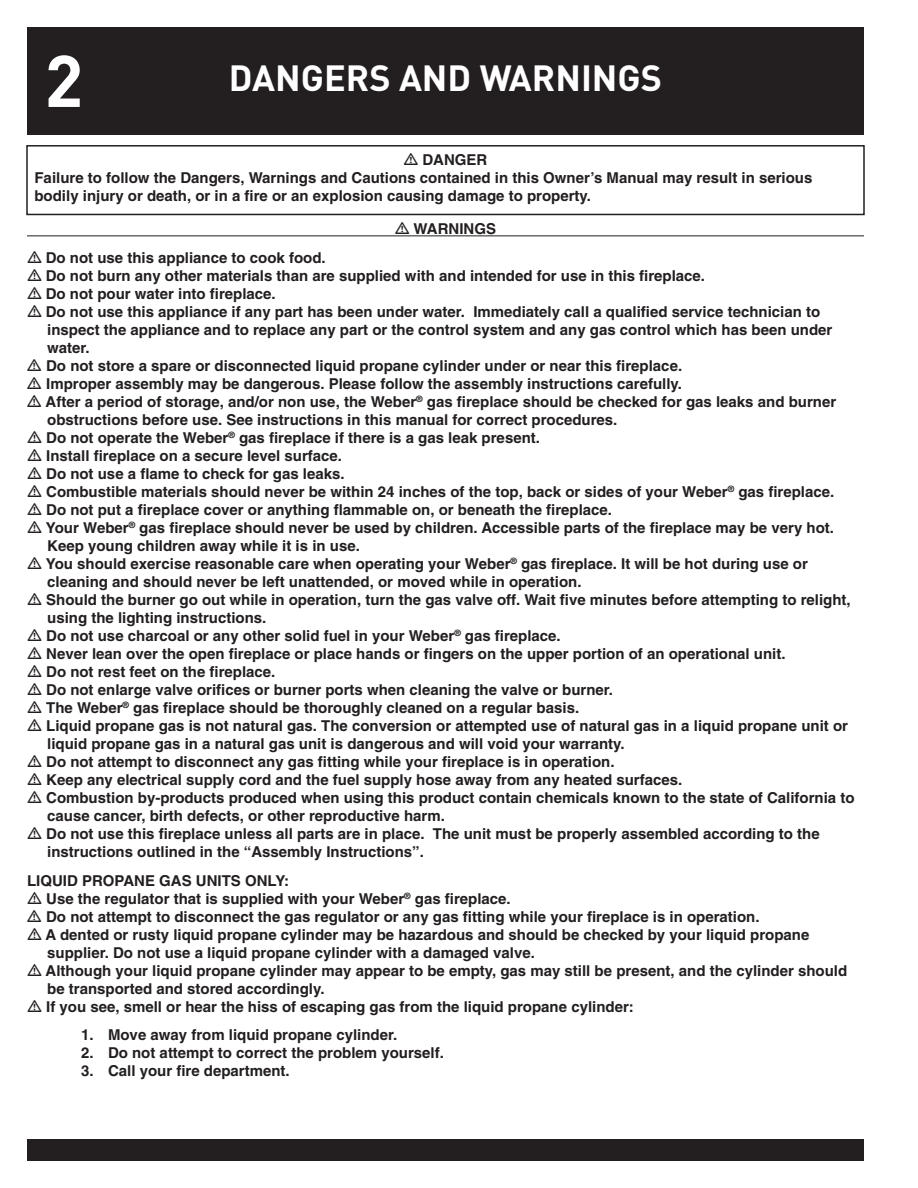
<style>
.page{position:relative;width:918px;height:1188px;background:#fff}
.page>*{position:absolute;margin:0;border:0;box-sizing:border-box;transform-origin:0 0}
.t1{font:72px "DI Nkerned";color:#fff}
.t2{font:36px "DI Nkerned";color:#fff}
.t3{font:700 15px/18px "Helvetica";color:#231f20}
</style>
<div class="page">
<div style="left:27px;top:27px;width:837px;height:108px;background:#231f20"></div>
<div style="left:27px;top:1139px;width:837px;height:22px;background:#231f20"></div>
<div style="left:26px;top:145px;width:839px;height:70px;border:2px solid #231f20"></div>
<hr style="left:27px;top:235px;width:837px;height:1px;background:#231f20">
<h1 class="t1" style="left:44px;top:56px;width:41px">2</h1>
<h2 class="t2" style="left:229px;top:65px;width:435px">DANGERS AND WARNINGS</h2>
<p class="t3" style="left:34px;top:152px;width:779px;text-indent:388px">DANGER<br>Failure to follow the Dangers, Warnings and Cautions contained in this Owner’s Manual may result in serious bodily injury or death, or in a fire or an explosion causing damage to property.</p>
<p class="t3" style="left:414px;top:221px;width:84px">WARNINGS</p>
<p class="t3" style="left:46px;top:250px;width:811px">Do not use this appliance to cook food.<br>Do not burn any other materials than are supplied with and intended for use in this fireplace.<br>Do not pour water into fireplace.<br>Do not use this appliance if any part has been under water. Immediately call a qualified service technician to inspect the appliance and to replace any part or the control system and any gas control which has been under water.<br>Do not store a spare or disconnected liquid propane cylinder under or near this fireplace.<br>Improper assembly may be dangerous. Please follow the assembly instructions carefully.<br>After a period of storage, and/or non use, the Weber<sup>®</sup> gas fireplace should be checked for gas leaks and burner obstructions before use. See instructions in this manual for correct procedures.<br>Do not operate the Weber<sup>®</sup> gas fireplace if there is a gas leak present.<br>Install fireplace on a secure level surface.<br>Do not use a flame to check for gas leaks.<br>Combustible materials should never be within 24 inches of the top, back or sides of your Weber<sup>®</sup> gas fireplace.<br>Do not put a fireplace cover or anything flammable on, or beneath the fireplace.<br>Your Weber<sup>®</sup> gas fireplace should never be used by children. Accessible parts of the fireplace may be very hot.<br>Keep young children away while it is in use.<br>You should exercise reasonable care when operating your Weber<sup>®</sup> gas fireplace. It will be hot during use or cleaning and should never be left unattended, or moved while in operation.<br>Should the burner go out while in operation, turn the gas valve off. Wait five minutes before attempting to relight, using the lighting instructions.<br>Do not use charcoal or any other solid fuel in your Weber<sup>®</sup> gas fireplace.<br>Never lean over the open fireplace or place hands or fingers on the upper portion of an operational unit.<br>Do not rest feet on the fireplace.<br>Do not enlarge valve orifices or burner ports when cleaning the valve or burner.<br>The Weber<sup>®</sup> gas fireplace should be thoroughly cleaned on a regular basis.<br>Liquid propane gas is not natural gas. The conversion or attempted use of natural gas in a liquid propane unit or liquid propane gas in a natural gas unit is dangerous and will void your warranty.<br>Do not attempt to disconnect any gas fitting while your fireplace is in operation.<br>Keep any electrical supply cord and the fuel supply hose away from any heated surfaces.<br>Combustion by-products produced when using this product contain chemicals known to the state of California to cause cancer, birth defects, or other reproductive harm.<br>Do not use this fireplace unless all parts are in place. The unit must be properly assembled according to the instructions outlined in the “Assembly Instructions”.</p>
<p class="t3" style="left:46px;top:873px;width:803px;text-indent:-19px">LIQUID PROPANE GAS UNITS ONLY:<br>Use the regulator that is supplied with your Weber<sup>®</sup> gas fireplace.<br>Do not attempt to disconnect the gas regulator or any gas fitting while your fireplace is in operation.<br>A dented or rusty liquid propane cylinder may be hazardous and should be checked by your liquid propane supplier. Do not use a liquid propane cylinder with a damaged valve.<br>Although your liquid propane cylinder may appear to be empty, gas may still be present, and the cylinder should be transported and stored accordingly.<br>If you see, smell or hear the hiss of escaping gas from the liquid propane cylinder:</p>
<p class="t3" style="left:81px;top:1028px;width:318px">1. Move away from liquid propane cylinder.</p>
<p class="t3" style="left:81px;top:1046px;width:364px">2. Do not attempt to correct the problem yourself.</p>
<p class="t3" style="left:81px;top:1064px;width:210px">3. Call your fire department.</p>
</div>
